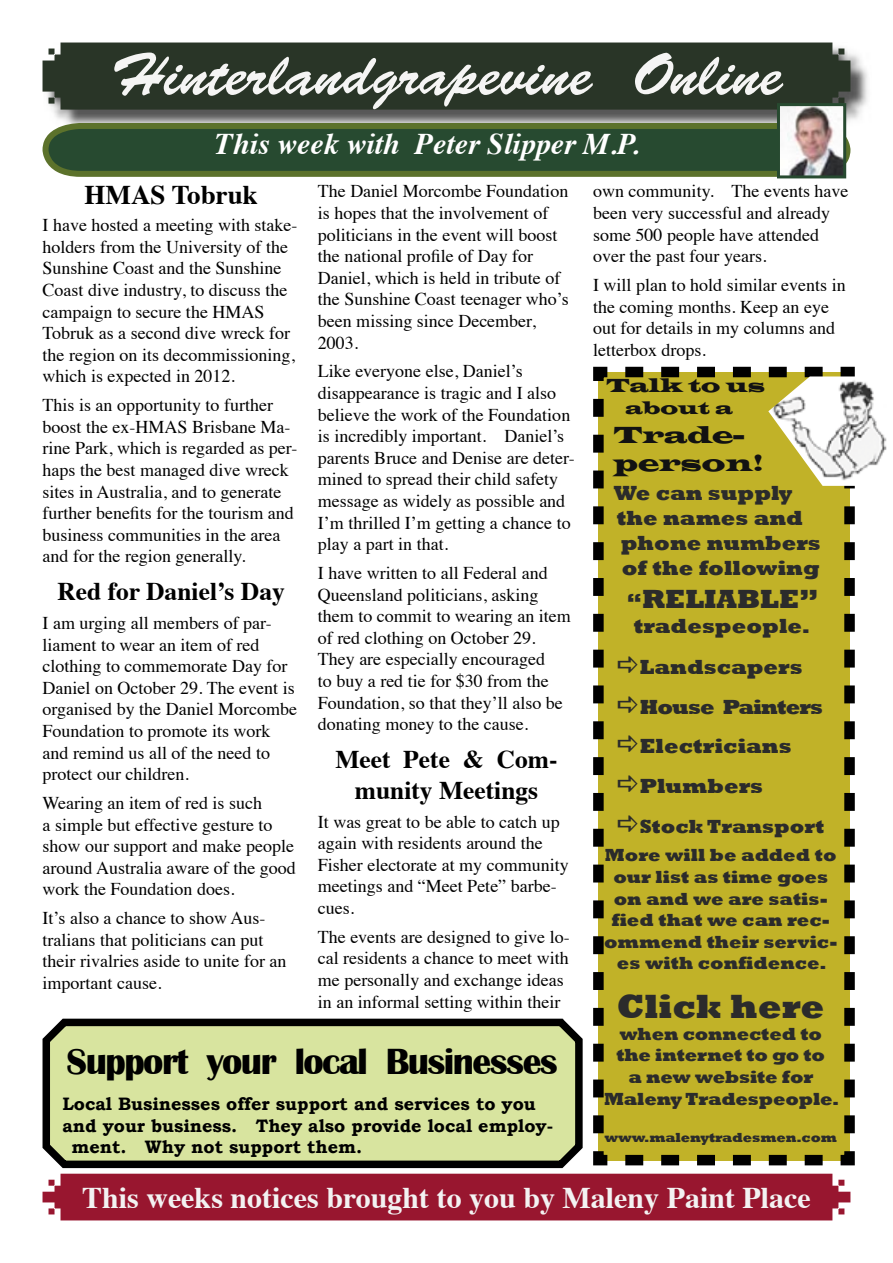
<style>
.page{position:relative;width:893px;height:1263px;background:#fff}
.page>*{position:absolute;margin:0;border:0;box-sizing:border-box;transform-origin:0 0}
.t1{font:60px "Brush Script Std";color:#f5f5f4}
.t2{font:700 37.5px "Britannic";letter-spacing:-.04em;color:#000}
.t3{font:800 34.5px "Rockwell";color:#2b2b2b}
.t4{font:700 30px "Times";color:#f3f2f2}
.t5{font:italic 700 30px "Times";color:#fff}
.t6{font:700 27px "Times";color:#000}
.t7{font:800 27px "Rockwell";color:#2b2b2b}
.t8{font:700 25.5px/30.6px "Times";color:#000;text-align:center}
.t9{font:24px/28.8px "Latin Wide";color:#121212}
.t10{font:800 21px/40px "Rockwell";color:#2b2b2b}
.t11{font:800 19.5px "Rockwell";color:#2b2b2b}
.t12{font:19.5px "Latin Wide";color:#121212}
.t13{font:18px/21.6px "Times";color:#000}
.t14{font:800 18px/21.6px "Rockwell";color:#2b2b2b;text-align:center}
.t15{font:700 18px "Bookman Old Style";color:#000}
.t16{font:18px "Latin Wide";color:#121212}
.t17{font:800 13.5px "Rockwell";letter-spacing:-.01em;color:#2b2b2b}
.s1{font-size:21px}
</style>
<div class="page">
<div style="left:43px;top:1174px;width:807px;height:46px;background:#98162f"></div>
<svg style="left:43px;top:1019px;width:540px;height:149px;background:#bdc78c"></svg>
<img style="left:850px;top:53px;width:18px;height:67px">
<div style="left:43px;top:43px;width:807px;height:60px;background:#293527"></div>
<svg style="left:593px;top:367px;width:262px;height:798px;background:#b7aa2b"></svg>
<img style="left:768px;top:376px;width:118px;height:110px">
<svg style="left:43px;top:103px;width:807px;height:75px;background:#4d634a"></svg>
<svg style="left:618px;top:657px;width:20px;height:16px"></svg>
<svg style="left:618px;top:696px;width:20px;height:16px"></svg>
<svg style="left:618px;top:736px;width:20px;height:16px"></svg>
<svg style="left:618px;top:776px;width:20px;height:16px"></svg>
<svg style="left:618px;top:815px;width:20px;height:16px"></svg>
<h1 class="t1" style="left:110px;top:41px;width:674px">Hinterlandgrapevine Online</h1>
<h3 class="t5" style="left:215px;top:116px;width:426px">This week with Peter Slipper M.P.</h3>
<h3 class="t6" style="left:84px;top:169px;width:175px">HMAS Tobruk</h3>
<p class="t13" style="left:43px;top:213px;width:256px">I have hosted a meeting with stake&shy;holders from the University of the<br>Sunshine Coast and the Sunshine<br>Coast dive industry, to discuss the campaign to secure the HMAS<br>Tobruk as a second dive wreck for the region on its decommissioning, which is expected in 2012.</p>
<p class="t13" style="left:43px;top:393px;width:257px">This is an opportunity to further boost the ex-HMAS Brisbane Ma&shy;rine Park, which is regarded as per&shy;haps the best managed dive wreck sites in Australia, and to generate further benefits for the tourism and business communities in the area and for the region generally.</p>
<h3 class="t8" style="left:57px;top:574px;width:229px">Red for Daniel’s Day</h3>
<p class="t13" style="left:43px;top:611px;width:256px">I am urging all members of par&shy;liament to wear an item of red clothing to commemorate Day for<br>Daniel on October 29. The event is organised by the Daniel Morcombe<br>Foundation to promote its work and remind us all of the need to protect our children.</p>
<p class="t13" style="left:43px;top:791px;width:255px">Wearing an item of red is such<br>a simple but effective gesture to show our support and make people around Australia aware of the good work the Foundation does.</p>
<p class="t13" style="left:43px;top:906px;width:245px">It’s also a chance to show Aus&shy;tralians that politicians can put their rivalries aside to unite for an important cause.</p>
<p class="t13" style="left:318px;top:179px;width:252px">The Daniel Morcombe Foundation is hopes that the involvement of politicians in the event will boost the national profile of Day for<br>Daniel, which is held in tribute of the Sunshine Coast teenager who’s been missing since December,<br>2003.</p>
<p class="t13" style="left:318px;top:359px;width:259px">Like everyone else, Daniel’s disappearance is tragic and I also believe the work of the Foundation is incredibly important. Daniel’s parents Bruce and Denise are deter&shy;mined to spread their child safety message as widely as possible and<br>I’m thrilled I’m getting a chance to play a part in that.</p>
<p class="t13" style="left:318px;top:561px;width:254px">I have written to all Federal and<br>Queensland politicians, asking them to commit to wearing an item of red clothing on October 29.<br>They are especially encouraged<br>to buy a red tie for $30 from the<br>Foundation, so that they’ll also be donating money to the cause.</p>
<h3 class="t8" style="left:335px;top:741px;width:224px">Meet Pete &amp; Com&shy;munity Meetings</h3>
<p class="t13" style="left:318px;top:809px;width:252px">It was great to be able to catch up again with residents around the<br>Fisher electorate at my community meetings and “Meet Pete” barbe&shy;cues.</p>
<p class="t13" style="left:318px;top:924px;width:253px">The events are designed to give lo&shy;cal residents a chance to meet with me personally and exchange ideas in an informal setting within their</p>
<h2 class="t2" style="left:67px;top:1040px;width:493px">Support your local Businesses</h2>
<p class="t15" style="left:62px;top:1093px;width:475px">Local Businesses offer support and services to you</p>
<p class="t15" style="left:62px;top:1115px;width:492px">and your business. They also provide local employ-</p>
<p class="t15" style="left:71px;top:1136px;width:292px">ment. Why not support them.</p>
<p class="t13" style="left:593px;top:179px;width:257px">own community. The events have been very successful and already some 500 people have attended over the past four years.</p>
<p class="t13" style="left:593px;top:273px;width:254px">I will plan to hold similar events in the coming months. Keep an eye out for details in my columns and letterbox drops.</p>
<p class="t12" style="left:606px;top:373px;width:160px">Talk to us</p>
<p class="t16" style="left:625px;top:396px;width:109px">about a</p>
<h3 class="t9" style="left:614px;top:420px;width:152px">Trade&shy;person!</h3>
<p class="t10" style="left:614px;top:480px;width:208px;line-height:25.2px">We can supply the names and phone numbers of the following</p>
<h3 class="t7" style="left:627px;top:583px;width:193px"><span class="s1">“</span>RELIABLE”</h3>
<p class="t10" style="left:634px;top:606px;width:191px">tradespeople.<br>Landscapers<br>House Painters<br>Electricians<br>Plumbers</p>
<p class="t11" style="left:640px;top:815px;width:186px">Stock Transport</p>
<p class="t14" style="left:604px;top:845px;width:235px">More will be added to our list as time goes on and we are satis&shy;fied that we can rec&shy;ommend their servic&shy;es with confidence.</p>
<h3 class="t3" style="left:617px;top:986px;width:209px">Click here</h3>
<p class="t14" style="left:604px;top:1023px;width:237px">when connected to the internet to go to<br>a new website for<br>Maleny Tradespeople.</p>
<p class="t17" style="left:605px;top:1130px;width:234px">www.malenytradesmen.com</p>
<h3 class="t4" style="left:82px;top:1169px;width:730px">This weeks notices brought to you by Maleny Paint Place</h3>
</div>
